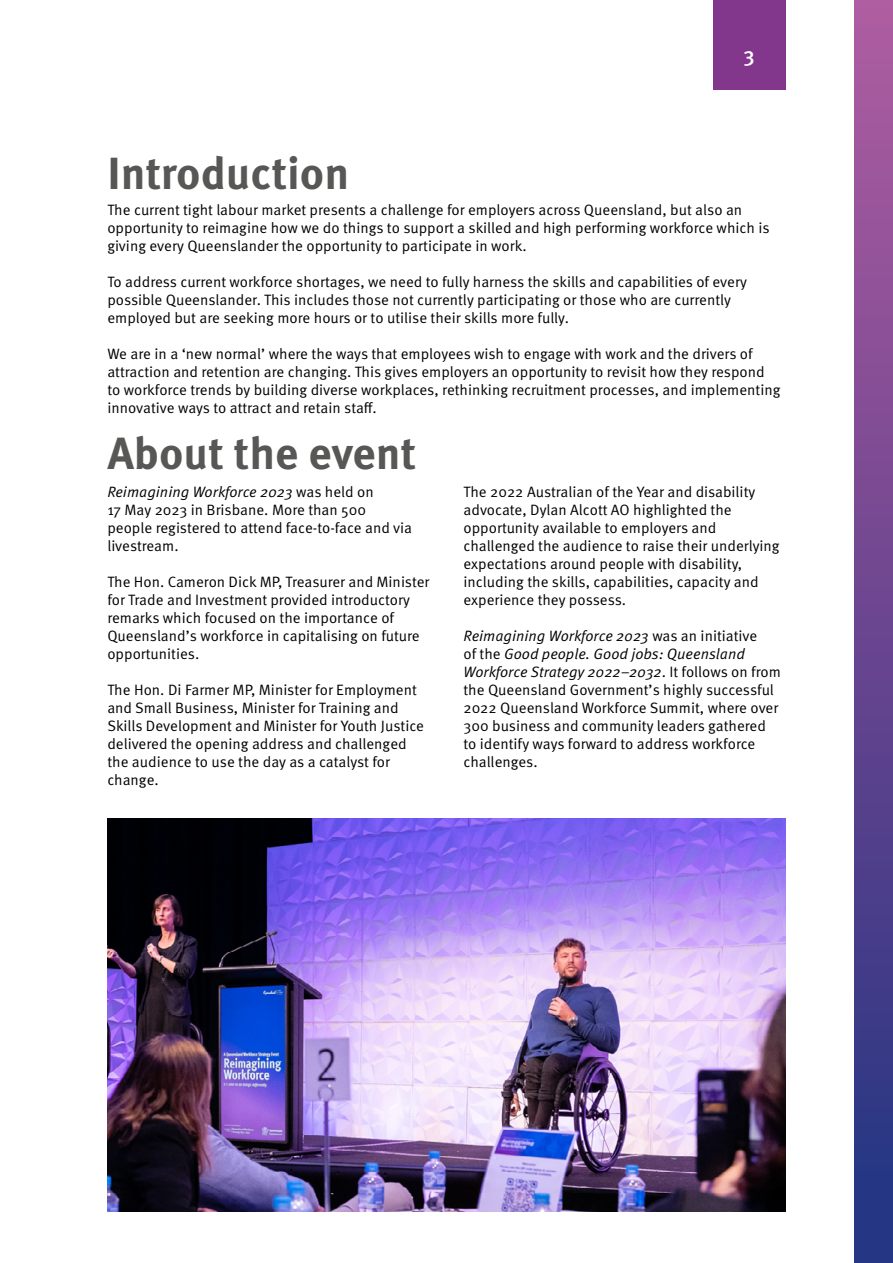
<style>
.page{position:relative;width:893px;height:1263px;background:#fff}
.page>*{position:absolute;margin:0;border:0;box-sizing:border-box;transform-origin:0 0}
.t1{font:700 45px "Meta Pro";color:#575756}
.t2{font:500 21px "Meta Pro";color:#fff}
.t3{font:15px/18px "Meta Pro Norm";color:#000}
.t4{font:15px/18px "Meta Pro Norm Ita";color:#000}
.s1{font-family:"Meta Pro Norm"}
</style>
<div class="page">
<div style="left:713px;top:0;width:73px;height:90px;background:#82368c"></div>
<div style="left:855px;top:0;width:38px;height:1263px;background:linear-gradient(to bottom,#b25ba0,#213381)"></div>
<img style="left:107px;top:819px;width:679px;height:393px">
<h2 class="t2" style="left:744px;top:38px;width:13px">3</h2>
<h1 class="t1" style="left:107px;top:139px;width:243px">Introduction</h1>
<p class="t3" style="left:107px;top:200px;width:664px">The current tight labour market presents a challenge for employers across Queensland, but also an opportunity to reimagine how we do things to support a skilled and high performing workforce which is giving every Queenslander the opportunity to participate in work.</p>
<p class="t3" style="left:107px;top:272px;width:641px">To address current workforce shortages, we need to fully harness the skills and capabilities of every possible Queenslander. This includes those not currently participating or those who are currently employed but are seeking more hours or to utilise their skills more fully.</p>
<p class="t3" style="left:107px;top:344px;width:675px">We are in a ‘new normal’ where the ways that employees wish to engage with work and the drivers of attraction and retention are changing. This gives employers an opportunity to revisit how they respond to workforce trends by building diverse workplaces, rethinking recruitment processes, and implementing innovative ways to attract and retain staff.</p>
<h1 class="t1" style="left:107px;top:418px;width:311px">About the event</h1>
<p class="t4" style="left:107px;top:482px;width:268px">Reimagining Workforce 2023 <span class="s1">was held on</span></p>
<p class="t3" style="left:107px;top:500px;width:306px">17 May 2023 in Brisbane. More than 500 people registered to attend face-to-face and via livestream.</p>
<p class="t3" style="left:107px;top:572px;width:324px">The Hon. Cameron Dick MP, Treasurer and Minister for Trade and Investment provided introductory remarks which focused on the importance of Queensland’s workforce in capitalising on future opportunities.</p>
<p class="t3" style="left:107px;top:680px;width:318px">The Hon. Di Farmer MP, Minister for Employment and Small Business, Minister for Training and Skills Development and Minister for Youth Justice delivered the opening address and challenged the audience to use the day as a catalyst for change.</p>
<p class="t3" style="left:463px;top:482px;width:318px">The 2022 Australian of the Year and disability advocate, Dylan Alcott AO highlighted the opportunity available to employers and challenged the audience to raise their underlying expectations around people with disability, including the skills, capabilities, capacity and experience they possess.</p>
<p class="t4" style="left:463px;top:626px;width:319px">Reimagining Workforce 2023 <span class="s1">was an initiative<br>of the</span> Good people. Good jobs: Queensland<br>Workforce Strategy 2022–2032<span class="s1">. It follows on from</span></p>
<p class="t3" style="left:463px;top:680px;width:316px">the Queensland Government’s highly successful 2022 Queensland Workforce Summit, where over 300 business and community leaders gathered to identify ways forward to address workforce challenges.</p>
</div>
